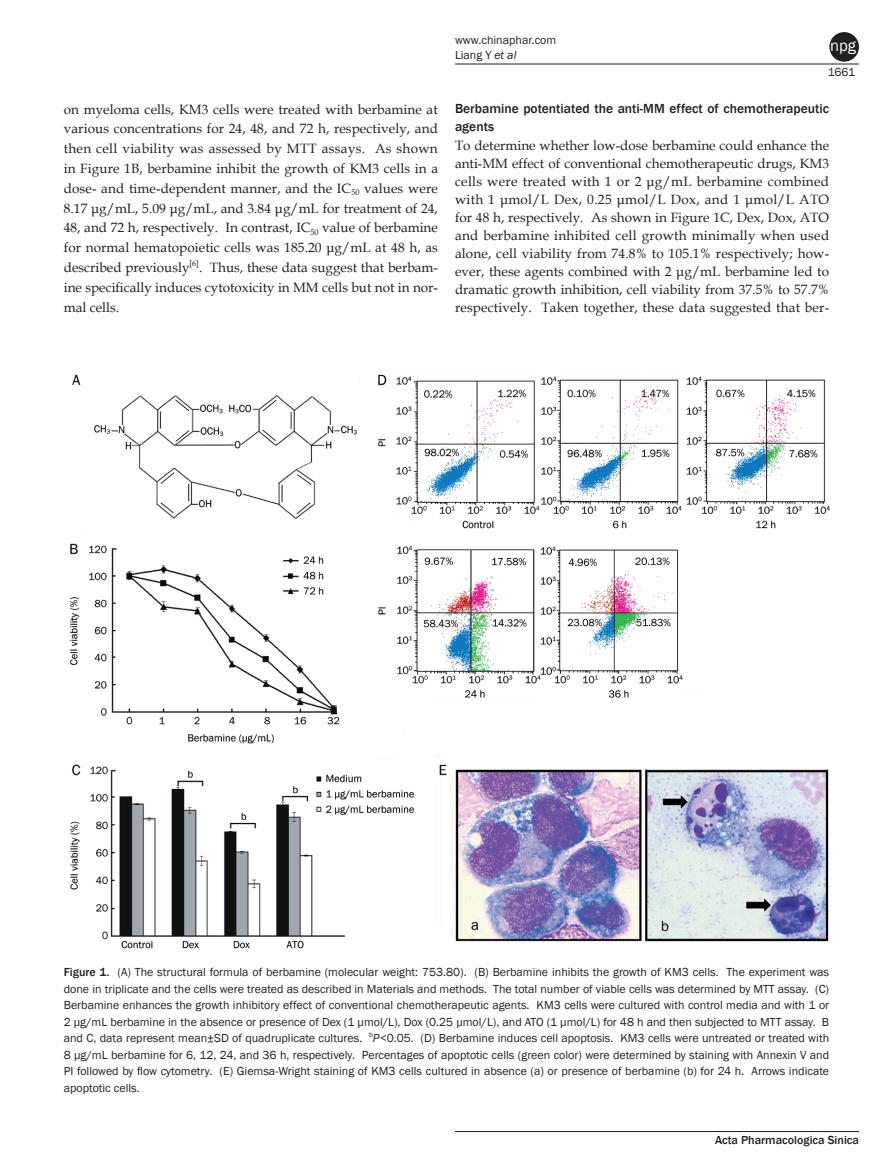
<style>
.page{position:relative;width:893px;height:1170px;background:#fff}
.page>*{position:absolute;margin:0;border:0;box-sizing:border-box;transform-origin:0 0}
.t1{font:16.5px "Franklin Gothic Book 2";color:#fff}
.t2{font:13.5px/19.8px "Book Antiqua 2";color:#231f20;text-align:justify}
.t3{font:13.5px/18px "Book Antiqua";letter-spacing:.005em;color:#231f20}
.t4{font:500 13.5px/18px "Franklin Gothic";color:#231f20}
.t5{font:12px/16.5px "Franklin Gothic";color:#231f20;text-align:justify}
.t6{font:12px/15px "Franklin Gothic Book 2";color:#231f20}
.t7{font:500 12px "Franklin Gothic";color:#231f20}
.s1{font-family:"Book Antiqua 2"}
.s2{font-family:"Franklin Gothic Book Italic 2"}
.s3{font-weight:500}
</style>
<div class="page">
<hr style="left:455px;top:64px;width:404px;height:1px;background:#231f20">
<hr style="left:455px;top:1131px;width:404px;height:1px;background:#231f20">
<div style="left:829px;top:32px;width:30px;height:30px;background:#231f20;border-radius:50%"></div>
<img style="left:69px;top:374px;width:760px;height:575px">
<p class="t2" style="left:64px;top:99px;width:376px">on myeloma cells, KM3 cells were treated with berbamine at various concentrations for 24, 48, and 72 h, respectively, and then cell viability was assessed by MTT assays. As shown in Figure 1B, berbamine inhibit the growth of KM3 cells in a dose- and time-dependent manner, and the IC<sub>50</sub> values were</p>
<p class="t3" style="left:64px;top:199px;width:376px">8.17 μg/mL, 5.09 μg/mL, and 3.84 μg/mL for treatment of 24,</p>
<p class="t2" style="left:64px;top:217px;width:376px">48, and 72 h, respectively. In contrast, IC<sub>50</sub> value of berbamine</p>
<p class="t3" style="left:64px;top:238px;width:376px">for normal hematopoietic cells was 185.20 μg/mL at 48 h, as</p>
<p class="t2" style="left:64px;top:257px;width:376px">described previously<sup>[6]</sup>. Thus, these data suggest that berbam-</p>
<p class="t3" style="left:64px;top:278px;width:376px">ine specifically induces cytotoxicity in MM cells but not in nor<span class="s1">-</span></p>
<p class="t2" style="left:64px;top:297px;width:57px">mal cells.</p>
<p class="t6" style="left:455px;top:32px;width:103px">www.chinaphar.com<br>Liang Y <span class="s2">et al</span></p>
<h1 class="t1" style="left:830px;top:35px;width:27px">npg</h1>
<p class="t6" style="left:828px;top:65px;width:29px">1661</p>
<p class="t4" style="left:455px;top:100px;width:376px">Berbamine potentiated the anti-MM effect of chemotherapeutic agents</p>
<p class="t2" style="left:455px;top:136px;width:376px;line-height:18px">To determine whether low-dose berbamine could enhance the anti-MM effect of conventional chemotherapeutic drugs, KM3</p>
<p class="t3" style="left:455px;top:172px;width:376px">cells were treated with 1 or 2 μg/mL berbamine combined with 1 μmol/L Dex, 0.25 μmol/L Dox, and 1 μmol/L ATO</p>
<p class="t2" style="left:455px;top:208px;width:376px;line-height:18px">for 48 h, respectively. As shown in Figure 1C, Dex, Dox, ATO and berbamine inhibited cell growth minimally when used alone, cell viability from 74.8% to 105.1% respectively; how-</p>
<p class="t3" style="left:455px;top:262px;width:376px">ever, these agents combined with 2 μg/mL berbamine led to</p>
<p class="t2" style="left:455px;top:280px;width:376px;line-height:18px">dramatic growth inhibition, cell viability from 37.5% to 57.7% respectively. Taken together, these data suggested that ber-</p>
<p class="t5" style="left:64px;top:964px;width:767px"><span class="s3">Figure 1.</span> (A) The structural formula of berbamine (molecular weight: 753.80). (B) Berbamine inhibits the growth of KM3 cells. The experiment was</p>
<p class="t6" style="left:64px;top:981px;width:767px">done in triplicate and the cells were treated as described in Materials and methods. The total number of viable cells was determined by MTT assay. (C)</p>
<p class="t5" style="left:64px;top:997px;width:767px">Berbamine enhances the growth inhibitory effect of conventional chemotherapeutic agents. KM3 cells were cultured with control media and with 1 or 2 μg/mL berbamine in the absence or presence of Dex (1 μmol/L), Dox (0.25 μmol/L), and ATO (1 μmol/L) for 48 h and then subjected to MTT assay. B and C, data represent mean±SD of quadruplicate cultures. <sup>b</sup><span class="s2">P&lt;</span>0.05. (D) Berbamine induces cell apoptosis. KM3 cells were untreated or treated with 8 μg/mL berbamine for 6, 12, 24, and 36 h, respectively. Percentages of apoptotic cells (green color) were determined by staining with Annexin V and PI followed by flow cytometry. (E) Giemsa-Wright staining of KM3 cells cultured in absence (a) or presence of berbamine (b) for 24 h. Arrows indicate</p>
<p class="t6" style="left:64px;top:1080px;width:78px">apoptotic cells.</p>
<p class="t7" style="left:715px;top:1132px;width:145px">Acta Pharmacologica Sinica</p>
</div>
